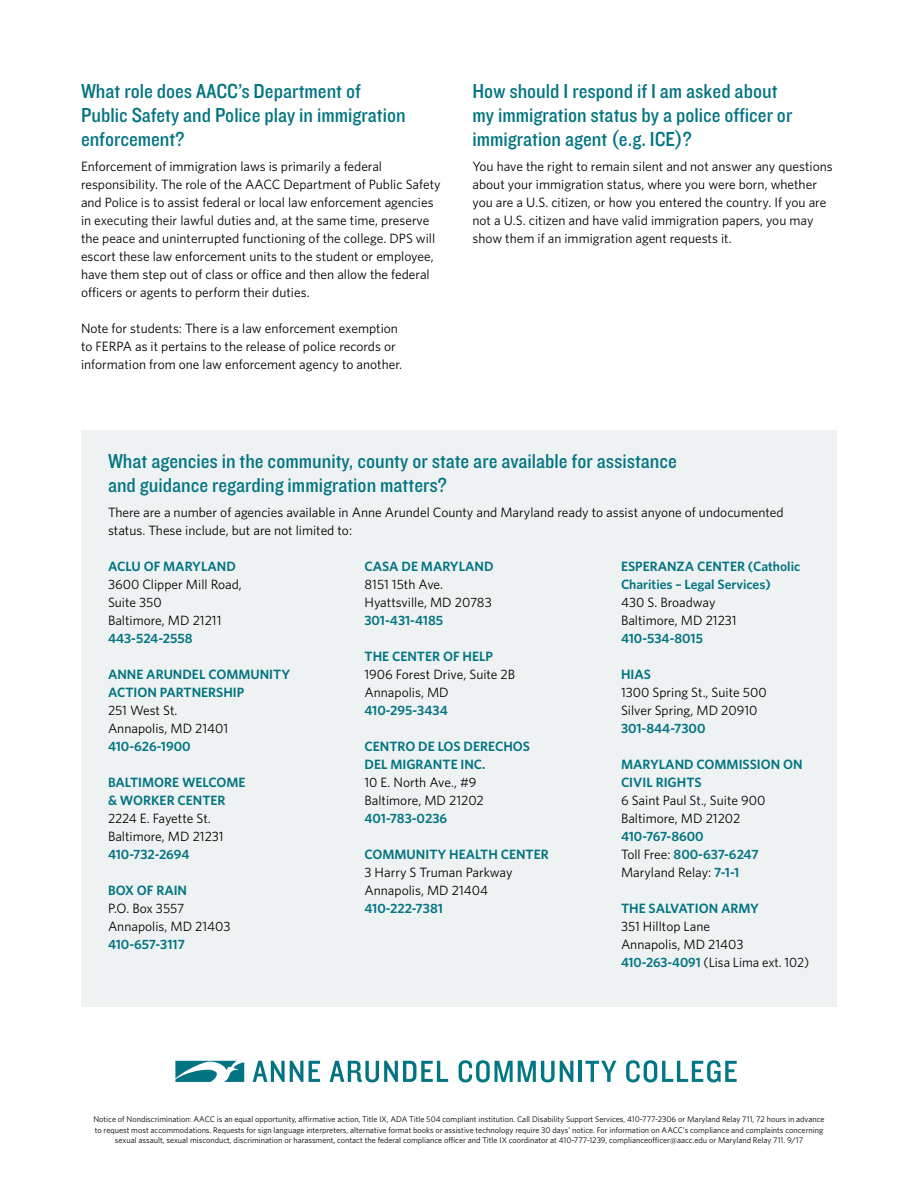
<style>
.page{position:relative;width:918px;height:1188px;background:#fff}
.page>*{position:absolute;margin:0;border:0;box-sizing:border-box;transform-origin:0 0}
.Subhead{font:21px/24px "Knockout 30 Junior Welterwt";color:#007481}
.Body{font:13.5px/18px "Whitney";color:#000}
.Body-2{font:600 13.5px/18px "Whitney";color:#007481}
.t1{font:8.25px/10.5px "Whitney";color:#000;text-align:center}
.s1{font-weight:400;color:#000}
.s2{font-weight:600;color:#007481}
</style>
<div class="page">
<svg style="left:253px;top:1061px;width:50px;height:21px"></svg>
<svg style="left:309px;top:1061px;width:11px;height:21px"></svg>
<svg style="left:330px;top:1061px;width:118px;height:21px"></svg>
<svg style="left:459px;top:1060px;width:114px;height:22px"></svg>
<hr style="left:579px;top:1061px;width:3px;height:21px;background:#007784">
<svg style="left:585px;top:1061px;width:31px;height:21px"></svg>
<svg style="left:626px;top:1060px;width:111px;height:22px"></svg>
<svg style="left:175px;top:1061px;width:69px;height:21px"></svg>
<div style="left:81px;top:430px;width:756px;height:577px;background:#eff2f3"></div>
<p class="Subhead" style="left:81px;top:78px;width:326px">What role does AACC’s Department of<br>Public Safety and Police play in immigration enforcement?</p>
<p class="Body" style="left:81px;top:157px;width:361px">Enforcement of immigration laws is primarily a federal responsibility. The role of the AACC Department of Public Safety and Police is to assist federal or local law enforcement agencies in executing their lawful duties and, at the same time, preserve the peace and uninterrupted functioning of the college. DPS will escort these law enforcement units to the student or employee, have them step out of class or office and then allow the federal officers or agents to perform their duties.</p>
<p class="Body" style="left:81px;top:319px;width:323px">Note for students: There is a law enforcement exemption to FERPA as it pertains to the release of police records or information from one law enforcement agency to another.</p>
<p class="Subhead" style="left:472px;top:78px;width:321px">How should I respond if I am asked about my immigration status by a police officer or immigration agent (e.g. ICE)?</p>
<p class="Body" style="left:472px;top:157px;width:362px">You have the right to remain silent and not answer any questions about your immigration status, where you were born, whether you are a U.S. citizen, or how you entered the country. If you are not a U.S. citizen and have valid immigration papers, you may show them if an immigration agent requests it.</p>
<p class="Subhead" style="left:108px;top:448px;width:570px">What agencies in the community, county or state are available for assistance and guidance regarding immigration matters?</p>
<p class="Body" style="left:108px;top:503px;width:677px">There are a number of agencies available in Anne Arundel County and Maryland ready to assist anyone of undocumented status. These include, but are not limited to:</p>
<p class="Body-2" style="left:108px;top:557px;width:129px">ACLU OF MARYLAND</p>
<p class="Body" style="left:108px;top:575px;width:135px">3600 Clipper Mill Road,<br>Suite 350</p>
<p class="Body" style="left:108px;top:611px;width:115px">Baltimore, MD 21211</p>
<p class="Body-2" style="left:108px;top:629px;width:86px">443-524-2558</p>
<p class="Body-2" style="left:108px;top:665px;width:184px">ANNE ARUNDEL COMMUNITY<br>ACTION PARTNERSHIP</p>
<p class="Body" style="left:108px;top:701px;width:71px">251 West St.</p>
<p class="Body" style="left:108px;top:719px;width:122px">Annapolis, MD 21401</p>
<p class="Body-2" style="left:108px;top:737px;width:84px">410-626-1900</p>
<p class="Body-2" style="left:108px;top:773px;width:139px">BALTIMORE WELCOME &amp; WORKER CENTER</p>
<p class="Body" style="left:108px;top:809px;width:104px">2224 E. Fayette St.</p>
<p class="Body" style="left:108px;top:827px;width:117px">Baltimore, MD 21231</p>
<p class="Body-2" style="left:108px;top:845px;width:83px">410-732-2694</p>
<p class="Body-2" style="left:108px;top:881px;width:81px">BOX OF RAIN</p>
<p class="Body" style="left:108px;top:899px;width:78px">P.O. Box 3557</p>
<p class="Body" style="left:108px;top:917px;width:124px">Annapolis, MD 21403</p>
<p class="Body-2" style="left:108px;top:935px;width:78px">410-657-3117</p>
<p class="Body-2" style="left:621px;top:557px;width:181px">ESPERANZA CENTER (Catholic<br>Charities – Legal Services)</p>
<p class="Body" style="left:621px;top:593px;width:96px">430 S. Broadway</p>
<p class="Body" style="left:621px;top:611px;width:117px">Baltimore, MD 21231</p>
<p class="Body-2" style="left:621px;top:629px;width:84px">410-534-8015</p>
<p class="Body-2" style="left:621px;top:665px;width:31px">HIAS</p>
<p class="Body" style="left:621px;top:683px;width:147px">1300 Spring St., Suite 500</p>
<p class="Body" style="left:621px;top:701px;width:138px">Silver Spring, MD 20910</p>
<p class="Body-2" style="left:621px;top:719px;width:86px">301-844-7300</p>
<p class="Body-2" style="left:621px;top:755px;width:183px">MARYLAND COMMISSION ON<br>CIVIL RIGHTS</p>
<p class="Body" style="left:621px;top:791px;width:146px">6 Saint Paul St., Suite 900</p>
<p class="Body" style="left:621px;top:809px;width:121px">Baltimore, MD 21202</p>
<p class="Body-2" style="left:621px;top:827px;width:84px">410-767-8600</p>
<p class="Body-2" style="left:621px;top:845px;width:139px"><span class="s1">Toll Free:</span> 800-637-6247</p>
<p class="Body" style="left:621px;top:863px;width:120px">Maryland Relay: <span class="s2">7-1-1</span></p>
<p class="Body-2" style="left:621px;top:899px;width:140px">THE SALVATION ARMY</p>
<p class="Body" style="left:621px;top:917px;width:91px">351 Hilltop Lane</p>
<p class="Body" style="left:621px;top:935px;width:124px">Annapolis, MD 21403</p>
<p class="Body" style="left:621px;top:953px;width:190px"><span class="s2">410-263-4091</span> (Lisa Lima ext. 102)</p>
<p class="Body-2" style="left:364px;top:557px;width:131px">CASA DE MARYLAND</p>
<p class="Body" style="left:364px;top:575px;width:80px">8151 15th Ave.</p>
<p class="Body" style="left:364px;top:593px;width:129px">Hyattsville, MD 20783</p>
<p class="Body-2" style="left:364px;top:611px;width:80px">301-431-4185</p>
<p class="Body-2" style="left:364px;top:647px;width:130px">THE CENTER OF HELP</p>
<p class="Body" style="left:364px;top:665px;width:152px">1906 Forest Drive, Suite 2B</p>
<p class="Body" style="left:364px;top:683px;width:86px">Annapolis, MD</p>
<p class="Body-2" style="left:364px;top:701px;width:85px">410-295-3434</p>
<p class="Body-2" style="left:364px;top:737px;width:167px">CENTRO DE LOS DERECHOS<br>DEL MIGRANTE INC.</p>
<p class="Body" style="left:364px;top:773px;width:113px">10 E. North Ave., #9</p>
<p class="Body" style="left:364px;top:791px;width:121px">Baltimore, MD 21202</p>
<p class="Body-2" style="left:364px;top:809px;width:84px">401-783-0236</p>
<p class="Body-2" style="left:364px;top:845px;width:186px">COMMUNITY HEALTH CENTER</p>
<p class="Body" style="left:364px;top:863px;width:150px">3 Harry S Truman Parkway</p>
<p class="Body" style="left:364px;top:881px;width:125px">Annapolis, MD 21404</p>
<p class="Body-2" style="left:364px;top:899px;width:80px">410-222-7381</p>
<p class="t1" style="left:93px;top:1114px;width:733px">Notice of Nondiscrimination: AACC is an equal opportunity, affirmative action, Title IX, ADA Title 504 compliant institution. Call Disability Support Services, 410-777-2306 or Maryland Relay 711, 72 hours in advance to request most accommodations. Requests for sign language interpreters, alternative format books or assistive technology require 30 days’ notice. For information on AACC’s compliance and complaints concerning sexual assault, sexual misconduct, discrimination or harassment, contact the federal compliance officer and Title IX coordinator at 410-777-1239, complianceofficer@aacc.edu or Maryland Relay 711. 9/17</p>
</div>
